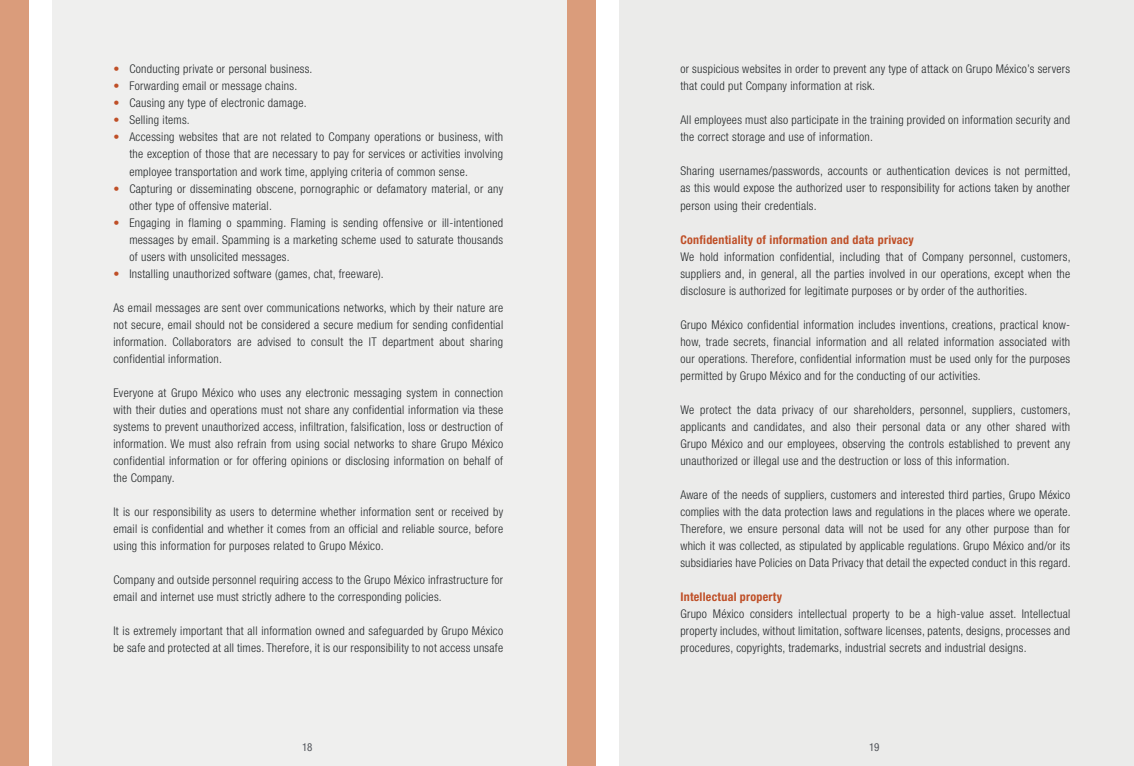
<style>
.page{position:relative;width:1134px;height:766px;background:#fff}
.page>*{position:absolute;margin:0;border:0;box-sizing:border-box;transform-origin:0 0}
.t1{font:300 condensed 12px/17px "Helvetica Neue";letter-spacing:.02em;color:#24282a;text-align:justify}
.t2{font:700 condensed 12px "Helvetica Neue";letter-spacing:.02em;color:#bf4f27}
.t3{font:condensed 11px "Helvetica Neue";color:#52555b}
.s1{color:#bf4f27}
</style>
<div class="page">
<div style="left:619px;top:0;width:515px;height:765px;background:#ebebea"></div>
<div style="left:553px;top:0;width:42px;height:765px;background:#da9c7b"></div>
<div style="left:0;top:0;width:28px;height:765px;background:#da9c7b"></div>
<div style="left:52px;top:0;width:515px;height:765px;background:#efefee"></div>
<p class="t1" style="left:113px;top:60px;width:201px"><span class="s1">•</span> Conducting private or personal business.</p>
<p class="t1" style="left:113px;top:77px;width:185px"><span class="s1">•</span> Forwarding email or message chains.</p>
<p class="t1" style="left:113px;top:95px;width:195px"><span class="s1">•</span> Causing any type of electronic damage.</p>
<p class="t1" style="left:113px;top:112px;width:78px"><span class="s1">•</span> Selling items.</p>
<p class="t1" style="left:129px;top:129px;width:375px;text-indent:-16px"><span class="s1">•</span> Accessing websites that are not related to Company operations or business, with the exception of those that are necessary to pay for services or activities involving employee transportation and work time, applying criteria of common sense.</p>
<p class="t1" style="left:129px;top:180px;width:375px;text-indent:-16px"><span class="s1">•</span> Capturing or disseminating obscene, pornographic or defamatory material, or any other type of offensive material.</p>
<p class="t1" style="left:129px;top:214px;width:375px;text-indent:-16px"><span class="s1">•</span> Engaging in flaming o spamming. Flaming is sending offensive or ill-intentioned messages by email. Spamming is a marketing scheme used to saturate thousands of users with unsolicited messages.</p>
<p class="t1" style="left:113px;top:265px;width:272px"><span class="s1">•</span> Installing unauthorized software (games, chat, freeware).</p>
<p class="t1" style="left:113px;top:299px;width:391px">As email messages are sent over communications networks, which by their nature are not secure, email should not be considered a secure medium for sending confidential information. Collaborators are advised to consult the IT department about sharing confidential information.</p>
<p class="t1" style="left:113px;top:384px;width:391px">Everyone at Grupo México who uses any electronic messaging system in connection with their duties and operations must not share any confidential information via these systems to prevent unauthorized access, infiltration, falsification, loss or destruction of information. We must also refrain from using social networks to share Grupo México confidential information or for offering opinions or disclosing information on behalf of the Company.</p>
<p class="t1" style="left:113px;top:503px;width:391px">It is our responsibility as users to determine whether information sent or received by email is confidential and whether it comes from an official and reliable source, before using this information for purposes related to Grupo México.</p>
<p class="t1" style="left:113px;top:571px;width:391px">Company and outside personnel requiring access to the Grupo México infrastructure for email and internet use must strictly adhere to the corresponding policies.</p>
<p class="t1" style="left:113px;top:622px;width:391px">It is extremely important that all information owned and safeguarded by Grupo México be safe and protected at all times. Therefore, it is our responsibility to not access unsafe</p>
<p class="t3" style="left:302px;top:740px;width:12px">18</p>
<p class="t1" style="left:680px;top:60px;width:391px">or suspicious websites in order to prevent any type of attack on Grupo México’s servers that could put Company information at risk.</p>
<p class="t1" style="left:680px;top:111px;width:391px">All employees must also participate in the training provided on information security and the correct storage and use of information.</p>
<p class="t1" style="left:680px;top:162px;width:392px">Sharing usernames/passwords, accounts or authentication devices is not permitted, as this would expose the authorized user to responsibility for actions taken by another person using their credentials.</p>
<p class="t2" style="left:680px;top:232px;width:235px">Confidentiality of information and data privacy</p>
<p class="t1" style="left:680px;top:248px;width:392px">We hold information confidential, including that of Company personnel, customers, suppliers and, in general, all the parties involved in our operations, except when the disclosure is authorized for legitimate purposes or by order of the authorities.</p>
<p class="t1" style="left:680px;top:316px;width:391px">Grupo México confidential information includes inventions, creations, practical know&shy;how, trade secrets, financial information and all related information associated with our operations. Therefore, confidential information must be used only for the purposes permitted by Grupo México and for the conducting of our activities.</p>
<p class="t1" style="left:680px;top:401px;width:392px">We protect the data privacy of our shareholders, personnel, suppliers, customers, applicants and candidates, and also their personal data or any other shared with Grupo México and our employees, observing the controls established to prevent any unauthorized or illegal use and the destruction or loss of this information.</p>
<p class="t1" style="left:680px;top:486px;width:392px">Aware of the needs of suppliers, customers and interested third parties, Grupo México complies with the data protection laws and regulations in the places where we operate.<br>Therefore, we ensure personal data will not be used for any other purpose than for which it was collected, as stipulated by applicable regulations. Grupo México and/or its subsidiaries have Policies on Data Privacy that detail the expected conduct in this regard.</p>
<p class="t2" style="left:680px;top:589px;width:103px">Intellectual property</p>
<p class="t1" style="left:680px;top:605px;width:391px">Grupo México considers intellectual property to be a high-value asset. Intellectual property includes, without limitation, software licenses, patents, designs, processes and procedures, copyrights, trademarks, industrial secrets and industrial designs.</p>
<p class="t3" style="left:869px;top:740px;width:12px">19</p>
</div>
